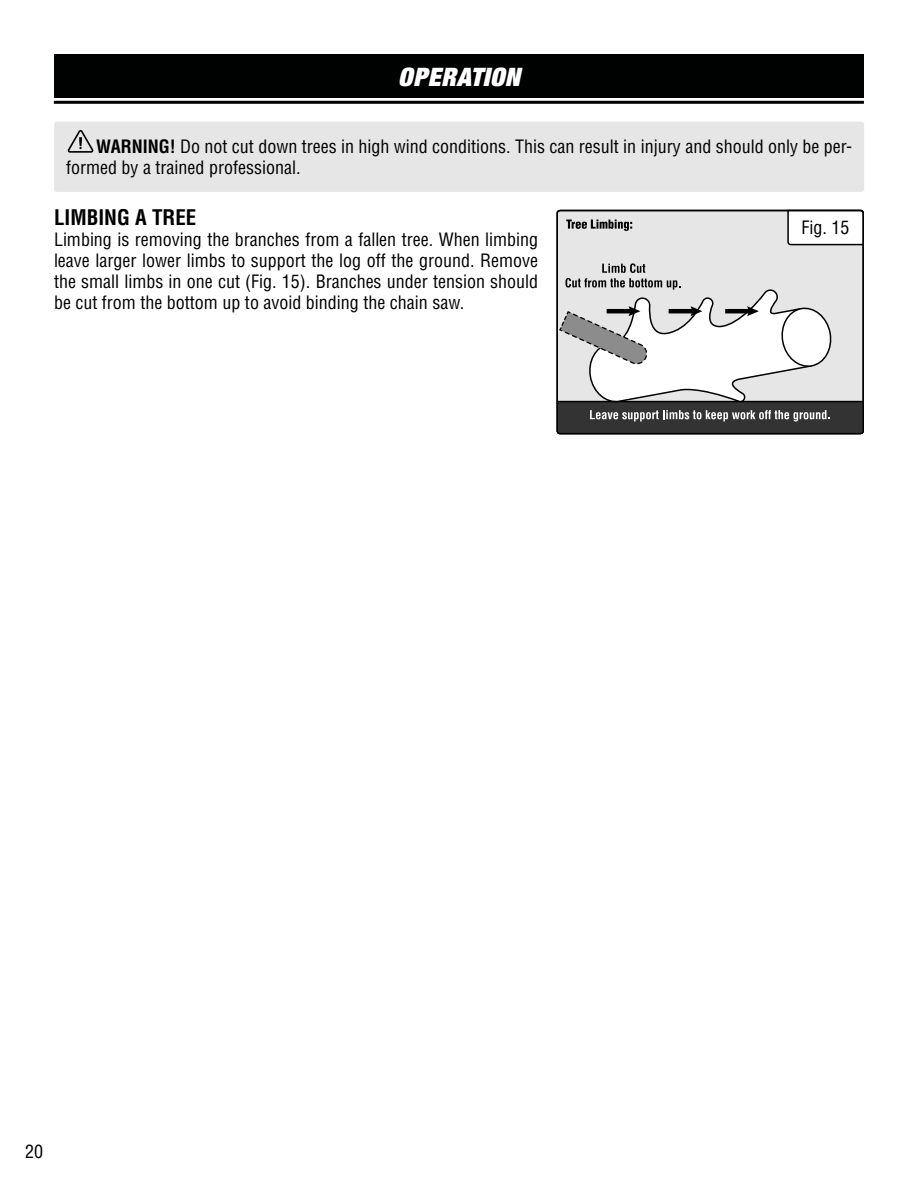
<style>
.page{position:relative;width:918px;height:1188px;background:#fff}
.page>*{position:absolute;margin:0;border:0;box-sizing:border-box;transform-origin:0 0}
.t1{font:italic 900 expanded 25.5px "Helvetica Neue";letter-spacing:.025em;color:#fff}
.t2{font:700 condensed 21px "Helvetica LT Std";color:#000}
.t3{font:condensed 18px/21px "Helvetica LT Std";color:#000}
.s1{font-weight:700}
</style>
<div class="page">
<div style="left:54px;top:122px;width:810px;height:70px;background:#e6e6e6;border-radius:3px"></div>
<svg style="left:68px;top:130px;width:25px;height:23px"></svg>
<div style="left:54px;top:54px;width:810px;height:44px;background:#000101"></div>
<hr style="left:54px;top:101px;width:810px;height:3px;background:#000">
<div style="left:557px;top:211px;width:306px;height:223px;background:#e6e6e6;border-radius:3px"></div>
<svg style="left:787px;top:209px;width:77px;height:37px"></svg>
<svg style="left:566px;top:220px;width:66px;height:11px"></svg>
<svg style="left:559px;top:263px;width:302px;height:168px"></svg>
<div style="left:556px;top:210px;width:308px;height:224px;border:2px solid #000;border-radius:3px"></div>
<h1 class="t1" style="left:398px;top:61px;width:123px">OPERATION</h1>
<p class="t3" style="left:66px;top:136px;width:788px;text-indent:30px"><span class="s1">WARNING!</span> Do not cut down trees in high wind conditions. This can result in injury and should only be per&shy;formed by a trained professional.</p>
<p class="t2" style="left:54px;top:204px;width:144px">LIMBING A TREE</p>
<p class="t3" style="left:54px;top:229px;width:486px;text-align:justify">Limbing is removing the branches from a fallen tree. When limbing leave larger lower limbs to support the log off the ground. Remove the small limbs in one cut (Fig. 15). Branches under tension should be cut from the bottom up to avoid binding the chain saw.</p>
<p class="t3" style="left:802px;top:217px;width:49px">Fig. 15</p>
<p class="t3" style="left:25px;top:1141px;width:19px">20</p>
</div>
